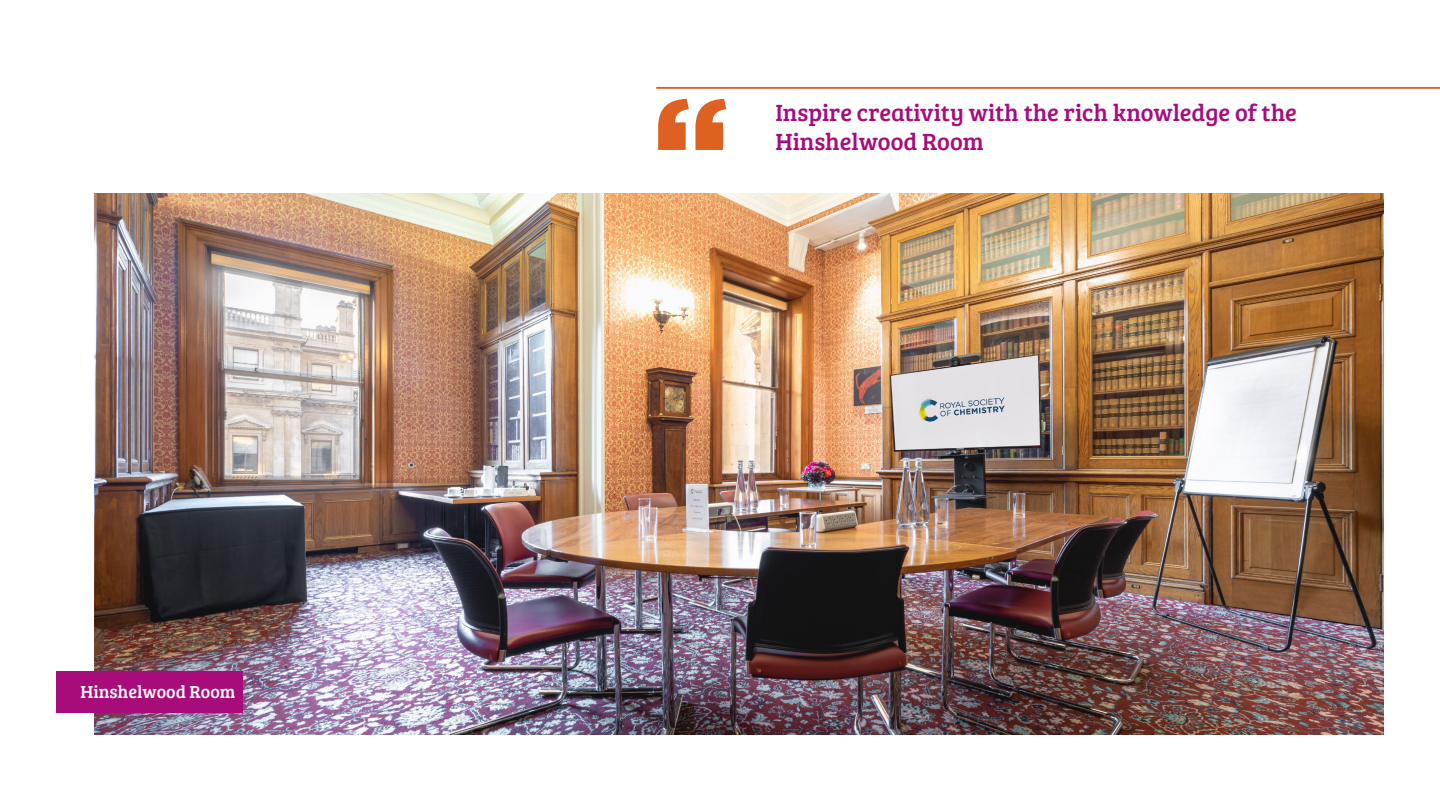
<style>
.page{position:relative;width:1440px;height:810px;background:#fff}
.page>*{position:absolute;margin:0;border:0;box-sizing:border-box;transform-origin:0 0}
.t1{font:900 141px "Gotham";color:#de6121}
.t2{font:24.22px/29px "Bree Serif";color:#a80b7a}
.t3{font:18px "Bree Serif";color:#fff}
</style>
<div class="page">
<img style="left:94px;top:194px;width:1290px;height:541px">
<div style="left:56px;top:671px;width:187px;height:41px;background:#a80b7a"></div>
<hr style="left:656px;top:87px;width:784px;height:2px;background:#de6121">
<p class="t3" style="left:81px;top:679px;width:156px">Hinshelwood Room</p>
<h1 class="t1" style="left:652px;top:51px;width:79px">“</h1>
<p class="t2" style="left:776px;top:97px;width:523px">Inspire creativity with the rich knowledge of the<br>Hinshelwood Room</p>
</div>
